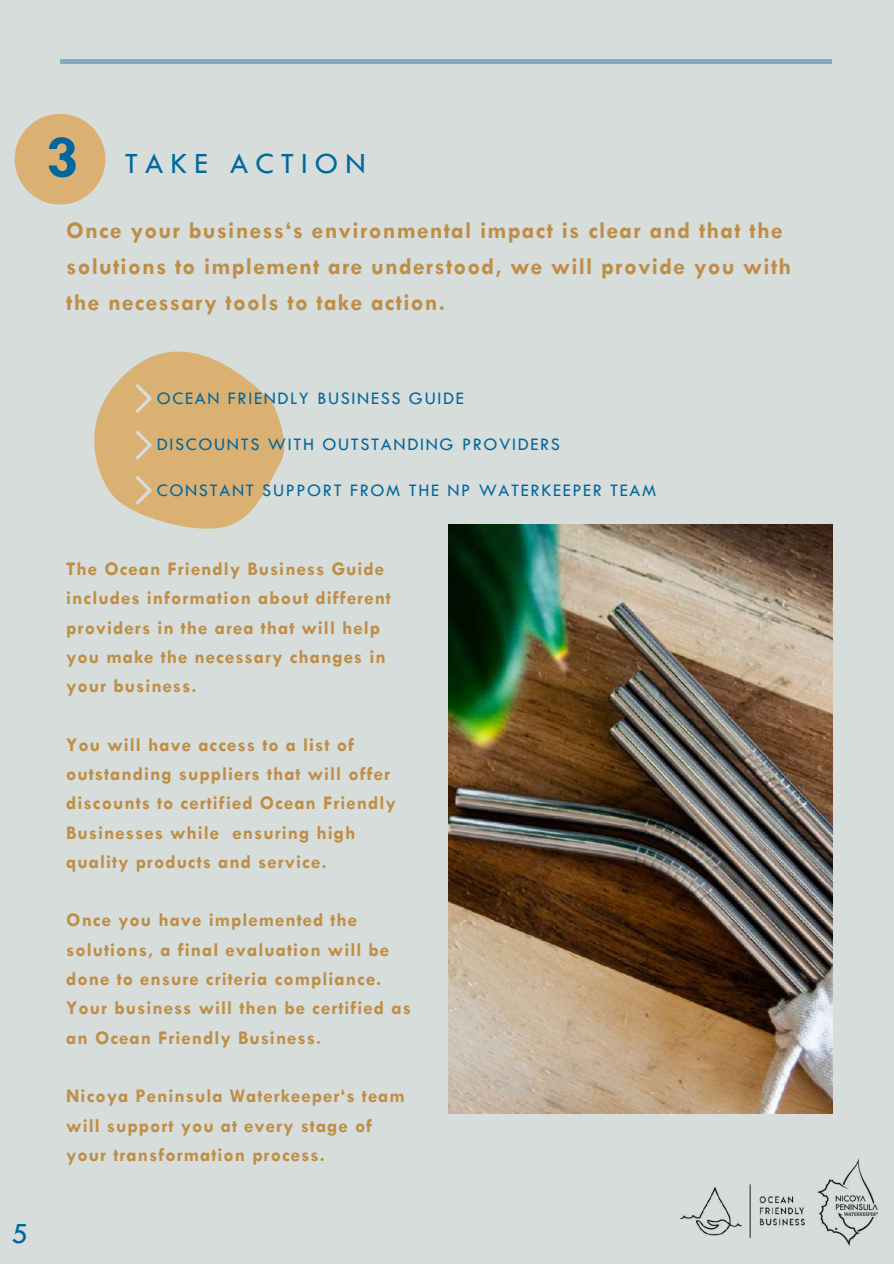
<style>
.page{position:relative;width:894px;height:1264px;background:#fff}
.page>*{position:absolute;margin:0;border:0;box-sizing:border-box;transform-origin:0 0}
.t1{font:700 62.85px "Tw Cen";color:#02679c}
.t2{font:30.45px "Tw Cen MT Regular";letter-spacing:.23em;color:#02679c}
.t3{font:700 24px/36px "Tw Cen";letter-spacing:.05em;color:#bf8e46}
.t4{font:700 19.5px/29.2px "Tw Cen";letter-spacing:.05em;color:#bf8e46}
.t5{font:18.3px "Tw Cen MT Regular";letter-spacing:.09em;color:#02679c}
</style>
<div class="page">
<div style="left:0;top:0;width:893px;height:1263px;background:#d6dddb"></div>
<hr style="left:60px;top:60px;width:771px;height:3px;background:#02679c">
<img style="left:680px;top:1184px;width:125px;height:54px">
<img style="left:817px;top:1158px;width:60px;height:86px">
<svg style="left:15px;top:114px;width:90px;height:90px"></svg>
<svg style="left:94px;top:351px;width:191px;height:178px"></svg>
<img style="left:448px;top:525px;width:384px;height:588px">
<h1 class="t1" style="left:46px;top:123px;width:35px">3</h1>
<h2 class="t2" style="left:125px;top:147px;width:242px">TAKE ACTION</h2>
<p class="t3" style="left:66px;top:213px;width:726px">Once your business‘s environmental impact is clear and that the solutions to implement are understood, we will provide you with the necessary tools to take action.</p>
<h2 class="t2" style="left:12px;top:1216px;width:18px">5</h2>
<p class="t5" style="left:157px;top:388px;width:308px">OCEAN FRIENDLY BUSINESS GUIDE</p>
<p class="t5" style="left:157px;top:435px;width:404px">DISCOUNTS WITH OUTSTANDING PROVIDERS</p>
<p class="t5" style="left:157px;top:480px;width:501px">CONSTANT SUPPORT FROM THE NP WATERKEEPER TEAM</p>
<p class="t4" style="left:66px;top:554px;width:326px">The Ocean Friendly Business Guide includes information about different providers in the area that will help you make the necessary changes in your business.</p>
<p class="t4" style="left:66px;top:730px;width:331px">You will have access to a list of outstanding suppliers that will offer discounts to certified Ocean Friendly Businesses while ensuring high quality products and service.</p>
<p class="t4" style="left:66px;top:905px;width:346px">Once you have implemented the solutions, a final evaluation will be done to ensure criteria compliance.<br>Your business will then be certified as an Ocean Friendly Business.</p>
<p class="t4" style="left:66px;top:1081px;width:340px">Nicoya Peninsula Waterkeeper‘s team will support you at every stage of your transformation process.</p>
</div>
